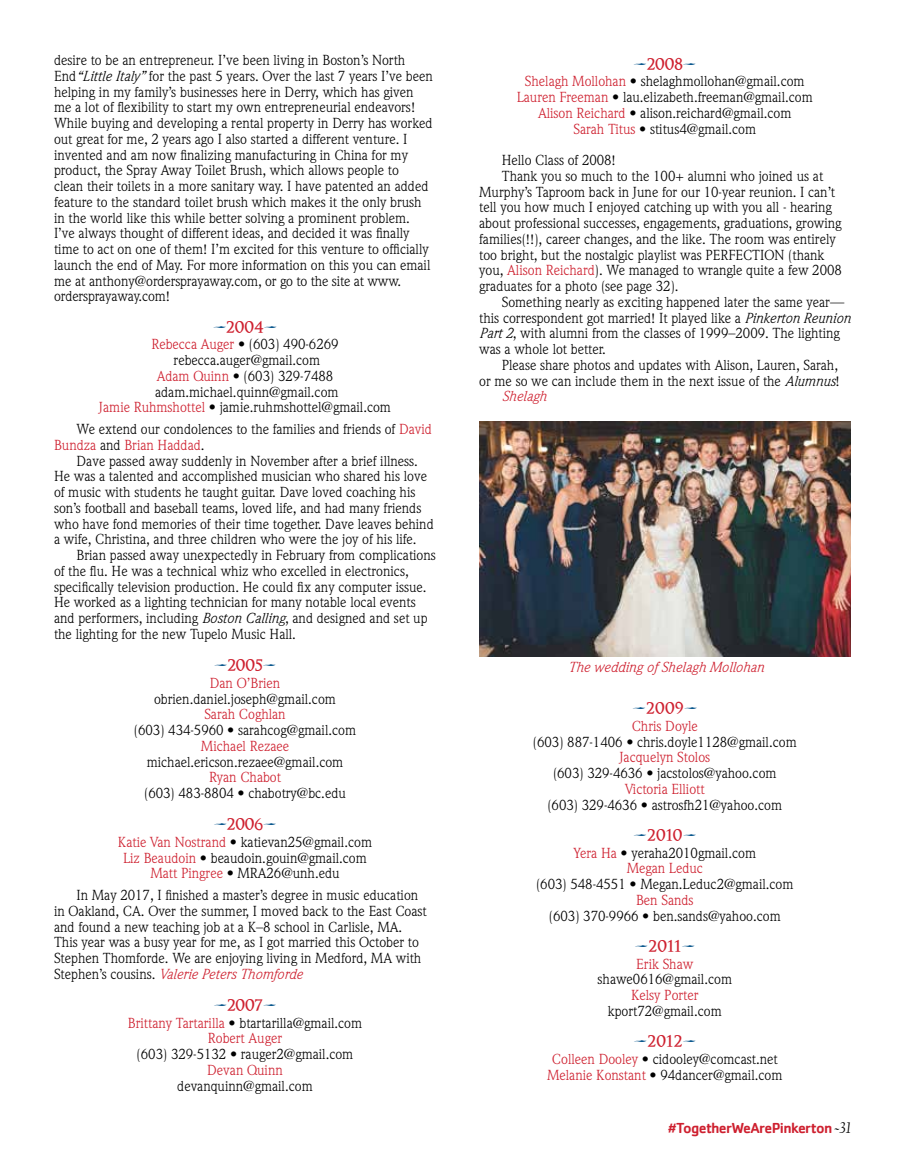
<style>
.page{position:relative;width:905px;height:1175px;background:#fff}
.page>*{position:absolute;margin:0;border:0;box-sizing:border-box;transform-origin:0 0}
.t1{font:600 19.5px "Optimus Princeps";color:#ce202f}
.t2{font:500 15px "Cachet";letter-spacing:-.04em;color:#ce202f}
.t3{font:14.25px/15.8px "Weidemann";color:#000}
.t4{font:14.25px/15.8px "Weidemann";color:#ce202f;text-align:center}
.t5{font:italic 14.25px "Weidemann";color:#ce202f}
.s1{font-style:italic}
.s2{color:#ce202f}
.s3{font-style:italic;color:#ce202f}
.s4{color:#000}
.s5{font-family:"Californian FB";font-weight:400;font-style:italic;font-size:16.5px;color:#000}
</style>
<div class="page">
<img style="left:479px;top:421px;width:371px;height:236px">
<p class="t3" style="left:54px;top:52px;width:380px">desire to be an entrepreneur. I’ve been living in Boston’s North End<span class="s1">“Little Italy”</span> for the past 5 years. Over the last 7 years I’ve been helping in my family’s businesses here in Derry, which has given me a lot of flexibility to start my own entrepreneurial endeavors!<br>While buying and developing a rental property in Derry has worked out great for me, 2 years ago I also started a different venture. I invented and am now finalizing manufacturing in China for my product, the Spray Away Toilet Brush, which allows people to<br>clean their toilets in a more sanitary way. I have patented an added feature to the standard toilet brush which makes it the only brush in the world like this while better solving a prominent problem.<br>I’ve always thought of different ideas, and decided it was finally time to act on one of them! I’m excited for this venture to officially launch the end of May. For more information on this you can email me at anthony@ordersprayaway.com, or go to the site at www. ordersprayaway.com!</p>
<h1 class="t1" style="left:226px;top:316px;width:39px">2004</h1>
<p class="t3" style="left:99px;top:336px;width:293px;text-align:center"><span class="s2">Rebecca Auger</span> • (603) 490-6269 rebecca.auger@gmail.com<br><span class="s2">Adam Quinn</span> • (603) 329-7488 adam.michael.quinn@gmail.com<br><span class="s2">Jamie Ruhmshottel</span> • jamie.ruhmshottel@gmail.com</p>
<p class="t3" style="left:54px;top:421px;width:379px;text-indent:23px">We extend our condolences to the families and friends of <span class="s2">David<br>Bundza</span> and <span class="s2">Brian Haddad</span>.</p>
<p class="t3" style="left:54px;top:453px;width:381px;text-indent:23px">Dave passed away suddenly in November after a brief illness.<br>He was a talented and accomplished musician who shared his love of music with students he taught guitar. Dave loved coaching his son’s football and baseball teams, loved life, and had many friends who have fond memories of their time together. Dave leaves behind a wife, Christina, and three children who were the joy of his life.</p>
<p class="t3" style="left:54px;top:547px;width:383px;text-indent:23px">Brian passed away unexpectedly in February from complications of the flu. He was a technical whiz who excelled in electronics, specifically television production. He could fix any computer issue.<br>He worked as a lighting technician for many notable local events and performers, including <span class="s1">Boston Calling</span>, and designed and set up the lighting for the new Tupelo Music Hall.</p>
<h1 class="t1" style="left:227px;top:654px;width:37px">2005</h1>
<p class="t4" style="left:210px;top:675px;width:72px">Dan O’Brien</p>
<p class="t3" style="left:154px;top:690px;width:183px">obrien.daniel.joseph@gmail.com</p>
<p class="t4" style="left:204px;top:706px;width:83px">Sarah Coghlan</p>
<p class="t3" style="left:134px;top:722px;width:224px">(603) 434-5960 • sarahcog@gmail.com</p>
<p class="t4" style="left:201px;top:738px;width:90px">Michael Rezaee</p>
<p class="t3" style="left:147px;top:753px;width:198px">michael.ericson.rezaee@gmail.com</p>
<p class="t4" style="left:209px;top:769px;width:73px">Ryan Chabot</p>
<p class="t3" style="left:144px;top:785px;width:203px">(603) 483-8804 • chabotry@bc.edu</p>
<h1 class="t1" style="left:227px;top:813px;width:38px">2006</h1>
<p class="t3" style="left:118px;top:834px;width:256px;text-align:center"><span class="s2">Katie Van Nostrand</span> • katievan25@gmail.com<br><span class="s2">Liz Beaudoin</span> • beaudoin.gouin@gmail.com<br><span class="s2">Matt Pingree</span> • MRA26@unh.edu</p>
<p class="t3" style="left:54px;top:887px;width:374px;text-indent:23px">In May 2017, I finished a master’s degree in music education in Oakland, CA. Over the summer, I moved back to the East Coast and found a new teaching job at a K–8 school in Carlisle, MA.<br>This year was a busy year for me, as I got married this October to Stephen Thomforde. We are enjoying living in Medford, MA with Stephen’s cousins. <span class="s3">Valerie Peters Thomforde</span></p>
<h1 class="t1" style="left:227px;top:994px;width:37px">2007</h1>
<p class="t4" style="left:128px;top:1014px;width:236px">Brittany Tartarilla <span class="s4">• btartarilla@gmail.com<br></span>Robert Auger</p>
<p class="t3" style="left:137px;top:1046px;width:218px">(603) 329-5132 • rauger2@gmail.com</p>
<p class="t4" style="left:207px;top:1062px;width:77px">Devan Quinn</p>
<p class="t3" style="left:177px;top:1077px;width:137px">devanquinn@gmail.com</p>
<h1 class="t1" style="left:646px;top:53px;width:38px">2008</h1>
<p class="t3" style="left:517px;top:73px;width:297px;text-align:center"><span class="s2">Shelagh Mollohan</span> • shelaghmollohan@gmail.com <span class="s2">Lauren Freeman</span> • lau.elizabeth.freeman@gmail.com <span class="s2">Alison Reichard</span> • alison.reichard@gmail.com<br><span class="s2">Sarah Titus</span> • stitus4@gmail.com</p>
<p class="t3" style="left:501px;top:152px;width:116px">Hello Class of 2008!</p>
<p class="t3" style="left:501px;top:168px;width:323px">Thank you so much to the 100+ alumni who joined us at</p>
<p class="t3" style="left:479px;top:184px;width:357px">Murphy’s Taproom back in June for our 10-year reunion. I can’t</p>
<p class="t3" style="left:479px;top:199px;width:354px">tell you how much I enjoyed catching up with you all - hearing</p>
<p class="t3" style="left:479px;top:215px;width:364px">about professional successes, engagements, graduations, growing</p>
<p class="t3" style="left:479px;top:231px;width:358px">families(!!), career changes, and the like. The room was entirely</p>
<p class="t3" style="left:479px;top:247px;width:347px">too bright, but the nostalgic playlist was PERFECTION (thank</p>
<p class="t3" style="left:479px;top:262px;width:364px">you, <span class="s2">Alison Reichard</span>). We managed to wrangle quite a few 2008</p>
<p class="t3" style="left:479px;top:278px;width:201px">graduates for a photo (see page 32).</p>
<p class="t3" style="left:501px;top:294px;width:344px">Something nearly as exciting happened later the same year—</p>
<p class="t3" style="left:479px;top:310px;width:373px">this correspondent got married! It played like a <span class="s1">Pinkerton Reunion</span></p>
<p class="t3" style="left:479px;top:325px;width:362px"><span class="s1">Part 2</span>, with alumni from the classes of 1999–2009. The lighting</p>
<p class="t3" style="left:479px;top:341px;width:128px">was a whole lot better.</p>
<p class="t3" style="left:501px;top:357px;width:338px">Please share photos and updates with Alison, Lauren, Sarah,</p>
<p class="t3" style="left:479px;top:373px;width:362px">or me so we can include them in the next issue of the <span class="s1">Alumnus</span>!</p>
<p class="t5" style="left:501px;top:388px;width:46px">Shelagh</p>
<p class="t5" style="left:568px;top:659px;width:197px">The wedding of Shelagh Mollohan</p>
<h1 class="t1" style="left:646px;top:697px;width:39px">2009</h1>
<p class="t4" style="left:631px;top:718px;width:68px">Chris Doyle</p>
<p class="t3" style="left:533px;top:733px;width:265px">(603) 887-1406 • chris.doyle1128@gmail.com</p>
<p class="t4" style="left:619px;top:749px;width:92px">Jacquelyn Stolos</p>
<p class="t3" style="left:553px;top:765px;width:225px">(603) 329-4636 • jacstolos@yahoo.com</p>
<p class="t4" style="left:625px;top:781px;width:81px">Victoria Elliott</p>
<p class="t3" style="left:547px;top:796px;width:236px">(603) 329-4636 • astrosfh21@yahoo.com</p>
<h1 class="t1" style="left:647px;top:824px;width:37px">2010</h1>
<p class="t3" style="left:573px;top:844px;width:184px;text-align:center"><span class="s2">Yera Ha</span> • yeraha2010gmail.com<br><span class="s2">Megan Leduc</span></p>
<p class="t3" style="left:536px;top:876px;width:259px">(603) 548-4551 • Megan.Leduc2@gmail.com</p>
<p class="t4" style="left:636px;top:892px;width:59px">Ben Sands</p>
<p class="t3" style="left:549px;top:907px;width:233px">(603) 370-9966 • ben.sands@yahoo.com</p>
<h1 class="t1" style="left:648px;top:935px;width:34px">2011</h1>
<p class="t4" style="left:636px;top:955px;width:59px">Erik Shaw</p>
<p class="t3" style="left:597px;top:971px;width:136px">shawe0616@gmail.com</p>
<p class="t4" style="left:631px;top:987px;width:69px">Kelsy Porter</p>
<p class="t3" style="left:608px;top:1003px;width:115px">kport72@gmail.com</p>
<h1 class="t1" style="left:647px;top:1030px;width:36px">2012</h1>
<p class="t3" style="left:547px;top:1051px;width:237px;text-align:center"><span class="s2">Colleen Dooley</span> • cidooley@comcast.net<br><span class="s2">Melanie Konstant</span> • 94dancer@gmail.com</p>
<p class="t2" style="left:668px;top:1119px;width:185px">#TogetherWeArePinkerton <span class="s5">~31</span></p>
</div>
